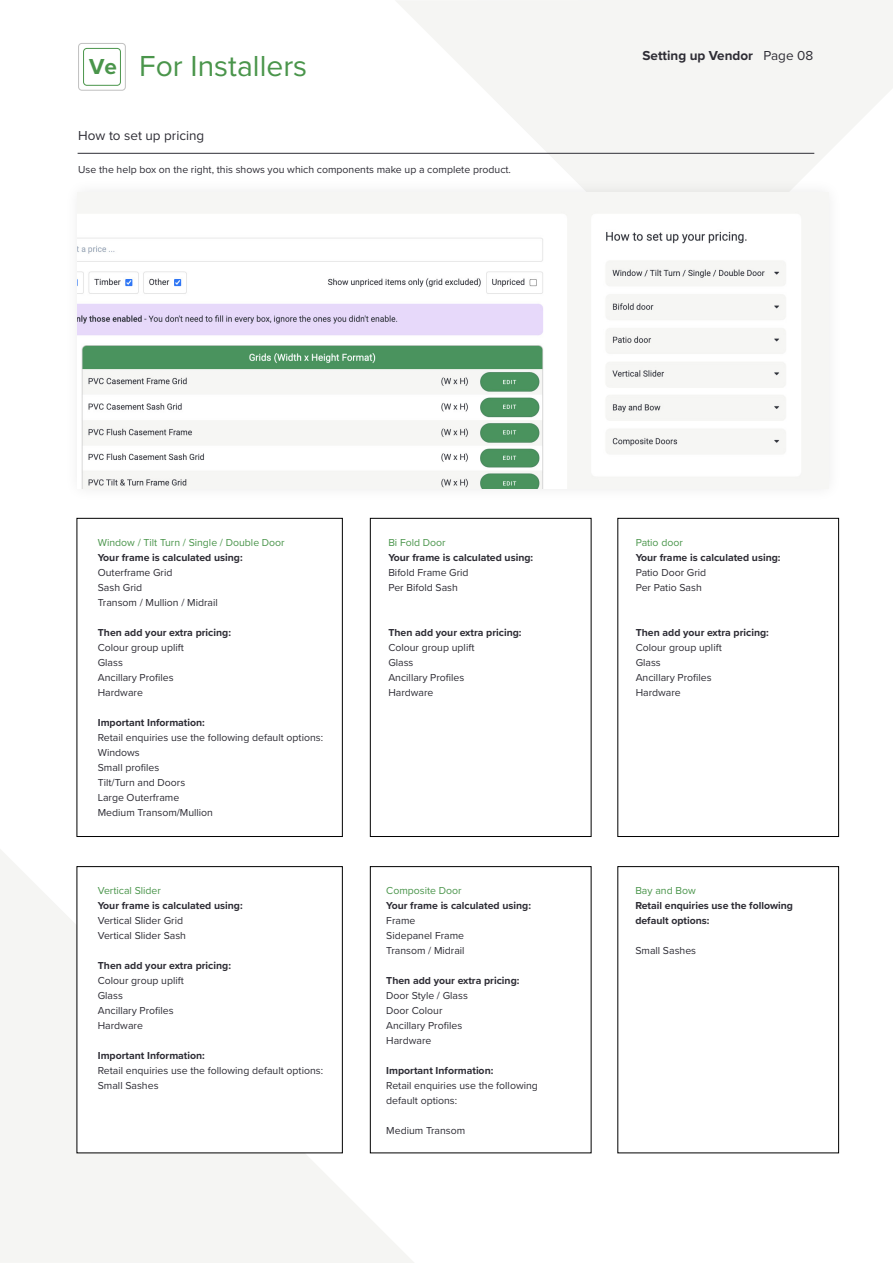
<style>
.page{position:relative;width:893px;height:1263px;background:#fff}
.page>*{position:absolute;margin:0;border:0;box-sizing:border-box;transform-origin:0 0}
.t1{font:30px "Proxima Nova";color:#4a954b}
.t2{font:700 13.5px "Proxima Nova";color:#2e2d35}
.t3{font:13.5px "Proxima Nova";color:#2e2d35}
.t4{font:10.5px/15px "Proxima Nova";color:#2e2d35}
.t5{font:700 10.5px/15px "Proxima Nova";color:#2e2d35}
.t6{font:10.5px "Proxima Nova";color:#4a954b}
.s1{font-weight:700;font-size:22.5px}
.s2{font-weight:400}
</style>
<div class="page">
<svg style="left:0;top:849px;width:415px;height:414px;fill:#f5f5f3"></svg>
<div style="left:77px;top:867px;width:265px;height:286px;background:#fff"></div>
<div style="left:77px;top:866px;width:266px;height:287px;border:1px solid #000"></div>
<div style="left:370px;top:867px;width:221px;height:286px;background:#fff"></div>
<div style="left:370px;top:866px;width:221px;height:287px;border:1px solid #000"></div>
<div style="left:617px;top:866px;width:222px;height:287px;border:1px solid #000"></div>
<svg style="left:395px;top:0;width:498px;height:178px;fill:#f5f5f3"></svg>
<div style="left:78px;top:43px;width:48px;height:47px;border:1px solid #c0c0c0;border-radius:3px"></div>
<div style="left:83px;top:48px;width:38px;height:38px;border:1px solid #4a954b;border-radius:3px"></div>
<hr style="left:78px;top:153px;width:736px;height:1px;background:#2e2d35">
<div style="left:64px;top:178px;width:779px;height:324px;background:#f9f9f9"></div>
<img style="left:78px;top:231px;width:702px;height:257px">
<div style="left:77px;top:518px;width:266px;height:319px;border:1px solid #000"></div>
<div style="left:370px;top:518px;width:221px;height:319px;border:1px solid #000"></div>
<div style="left:617px;top:518px;width:222px;height:319px;border:1px solid #000"></div>
<h1 class="t1" style="left:89px;top:43px;width:219px"><span class="s1">Ve</span> For Installers</h1>
<p class="t2" style="left:642px;top:46px;width:172px">Setting up Vendor <span class="s2">Page 08</span></p>
<p class="t3" style="left:78px;top:126px;width:128px">How to set up pricing</p>
<p class="t4" style="left:78px;top:162px;width:434px">Use the help box on the right, this shows you which components make up a complete product.</p>
<p class="t6" style="left:98px;top:535px;width:188px">Window / Tilt Turn / Single / Double Door</p>
<p class="t5" style="left:98px;top:550px;width:146px">Your frame is calculated using:</p>
<p class="t4" style="left:98px;top:565px;width:122px">Outerframe Grid<br>Sash Grid<br>Transom / Mullion / Midrail</p>
<p class="t5" style="left:98px;top:625px;width:135px">Then add your extra pricing:</p>
<p class="t4" style="left:98px;top:640px;width:88px">Colour group uplift<br>Glass<br>Ancillary Profiles<br>Hardware</p>
<p class="t5" style="left:98px;top:715px;width:109px">Important Information:</p>
<p class="t4" style="left:98px;top:730px;width:227px">Retail enquiries use the following default options:<br>Windows<br>Small profiles<br>Tilt/Turn and Doors<br>Large Outerframe<br>Medium Transom/Mullion</p>
<p class="t6" style="left:98px;top:883px;width:65px">Vertical Slider</p>
<p class="t5" style="left:98px;top:898px;width:146px">Your frame is calculated using:</p>
<p class="t4" style="left:98px;top:913px;width:90px">Vertical Slider Grid<br>Vertical Slider Sash</p>
<p class="t5" style="left:98px;top:958px;width:135px">Then add your extra pricing:</p>
<p class="t4" style="left:98px;top:973px;width:88px">Colour group uplift<br>Glass<br>Ancillary Profiles<br>Hardware</p>
<p class="t5" style="left:98px;top:1048px;width:109px">Important Information:</p>
<p class="t4" style="left:98px;top:1063px;width:227px">Retail enquiries use the following default options:<br>Small Sashes</p>
<p class="t6" style="left:388px;top:535px;width:59px">Bi Fold Door</p>
<p class="t5" style="left:388px;top:550px;width:146px">Your frame is calculated using:</p>
<p class="t4" style="left:388px;top:565px;width:82px">Bifold Frame Grid<br>Per Bifold Sash</p>
<p class="t5" style="left:388px;top:625px;width:135px">Then add your extra pricing:</p>
<p class="t4" style="left:388px;top:640px;width:88px">Colour group uplift<br>Glass<br>Ancillary Profiles<br>Hardware</p>
<p class="t6" style="left:386px;top:883px;width:77px">Composite Door</p>
<p class="t5" style="left:386px;top:898px;width:146px">Your frame is calculated using:</p>
<p class="t4" style="left:386px;top:913px;width:80px">Frame<br>Sidepanel Frame<br>Transom / Midrail</p>
<p class="t5" style="left:386px;top:973px;width:135px">Then add your extra pricing:</p>
<p class="t4" style="left:386px;top:988px;width:83px">Door Style / Glass<br>Door Colour<br>Ancillary Profiles<br>Hardware</p>
<p class="t5" style="left:386px;top:1063px;width:109px">Important Information:</p>
<p class="t4" style="left:386px;top:1078px;width:153px">Retail enquiries use the following default options:</p>
<p class="t4" style="left:386px;top:1123px;width:81px">Medium Transom</p>
<p class="t6" style="left:636px;top:535px;width:49px">Patio door</p>
<p class="t5" style="left:636px;top:550px;width:146px">Your frame is calculated using:</p>
<p class="t4" style="left:636px;top:565px;width:72px">Patio Door Grid<br>Per Patio Sash</p>
<p class="t5" style="left:636px;top:625px;width:135px">Then add your extra pricing:</p>
<p class="t4" style="left:636px;top:640px;width:88px">Colour group uplift<br>Glass<br>Ancillary Profiles<br>Hardware</p>
<p class="t6" style="left:635px;top:883px;width:62px">Bay and Bow</p>
<p class="t5" style="left:635px;top:898px;width:159px">Retail enquiries use the following default options:</p>
<p class="t4" style="left:635px;top:943px;width:62px">Small Sashes</p>
</div>
